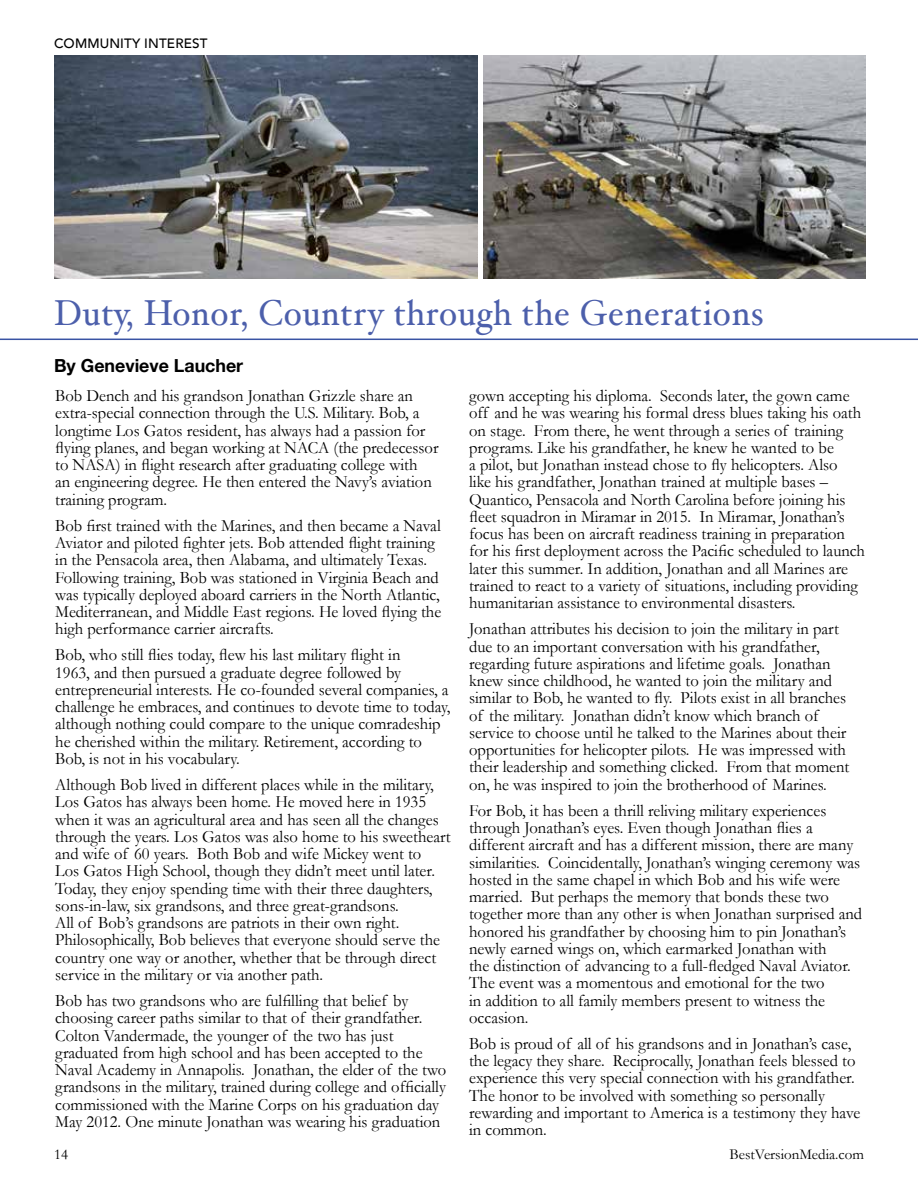
<style>
.page{position:relative;width:918px;height:1188px;background:#fff}
.page>*{position:absolute;margin:0;border:0;box-sizing:border-box;transform-origin:0 0}
.t1{font:36px "Hoefler Text";letter-spacing:.02em;color:#4c5fab;scale:.94 1}
.t2{font:700 18px "Helvetica Neue";color:#000}
.t3{font:17.25px/17.2px "Garamond";color:#000;scale:.96 1}
.t4{font:15px "Garamond";color:#000}
.t5{font:500 13.5px "Avenir";letter-spacing:.01em;color:#000}
</style>
<div class="page">
<hr style="left:0;top:339px;width:918px;height:1px;background:#3953a4">
<img style="left:54px;top:55px;width:423px;height:224px">
<img style="left:484px;top:55px;width:381px;height:224px">
<p class="t5" style="left:54px;top:31px;width:155px">COMMUNITY I NTEREST</p>
<h1 class="t1" style="left:54px;top:292px;width:757px">Duty, Honor, Country through the Generations</h1>
<p class="t2" style="left:54px;top:351px;width:191px">By Genevieve Laucher</p>
<p class="t3" style="left:55px;top:387px;width:401px">Bob Dench and his grandson Jonathan Grizzle share an extra-special connection through the U.S. Military. Bob, a longtime Los Gatos resident, has always had a passion for flying planes, and began working at NACA (the predecessor to NASA) in flight research after graduating college with<br>an engineering degree. He then entered the Navy’s aviation training program.</p>
<p class="t3" style="left:55px;top:517px;width:404px">Bob first trained with the Marines, and then became a Naval Aviator and piloted fighter jets. Bob attended flight training in the Pensacola area, then Alabama, and ultimately Texas.<br>Following training, Bob was stationed in Virginia Beach and was typically deployed aboard carriers in the North Atlantic, Mediterranean, and Middle East regions. He loved flying the high performance carrier aircrafts.</p>
<p class="t3" style="left:55px;top:646px;width:413px">Bob, who still flies today, flew his last military flight in<br>1963, and then pursued a graduate degree followed by entrepreneurial interests. He co-founded several companies, a challenge he embraces, and continues to devote time to today, although nothing could compare to the unique comradeship he cherished within the military. Retirement, according to Bob, is not in his vocabulary.</p>
<p class="t3" style="left:55px;top:776px;width:414px">Although Bob lived in different places while in the military, Los Gatos has always been home. He moved here in 1935 when it was an agricultural area and has seen all the changes through the years. Los Gatos was also home to his sweetheart and wife of 60 years. Both Bob and wife Mickey went to<br>Los Gatos High School, though they didn’t meet until later.<br>Today, they enjoy spending time with their three daughters, sons-in-law, six grandsons, and three great-grandsons.<br>All of Bob’s grandsons are patriots in their own right.<br>Philosophically, Bob believes that everyone should serve the country one way or another, whether that be through direct service in the military or via another path.</p>
<p class="t3" style="left:55px;top:992px;width:409px">Bob has two grandsons who are fulfilling that belief by choosing career paths similar to that of their grandfather.<br>Colton Vandermade, the younger of the two has just graduated from high school and has been accepted to the Naval Academy in Annapolis. Jonathan, the elder of the two grandsons in the military, trained during college and officially commissioned with the Marine Corps on his graduation day May 2012. One minute Jonathan was wearing his graduation</p>
<p class="t3" style="left:469px;top:387px;width:414px">gown accepting his diploma. Seconds later, the gown came off and he was wearing his formal dress blues taking his oath on stage. From there, he went through a series of training programs. Like his grandfather, he knew he wanted to be<br>a pilot, but Jonathan instead chose to fly helicopters. Also<br>like his grandfather, Jonathan trained at multiple bases – Quantico, Pensacola and North Carolina before joining his fleet squadron in Miramar in 2015. In Miramar, Jonathan’s focus has been on aircraft readiness training in preparation for his first deployment across the Pacific scheduled to launch later this summer. In addition, Jonathan and all Marines are trained to react to a variety of situations, including providing humanitarian assistance to environmental disasters.</p>
<p class="t3" style="left:469px;top:620px;width:398px">Jonathan attributes his decision to join the military in part due to an important conversation with his grandfather, regarding future aspirations and lifetime goals. Jonathan knew since childhood, he wanted to join the military and similar to Bob, he wanted to fly. Pilots exist in all branches of the military. Jonathan didn’t know which branch of service to choose until he talked to the Marines about their opportunities for helicopter pilots. He was impressed with their leadership and something clicked. From that moment on, he was inspired to join the brotherhood of Marines.</p>
<p class="t3" style="left:469px;top:802px;width:411px">For Bob, it has been a thrill reliving military experiences through Jonathan’s eyes. Even though Jonathan flies a different aircraft and has a different mission, there are many similarities. Coincidentally, Jonathan’s winging ceremony was hosted in the same chapel in which Bob and his wife were married. But perhaps the memory that bonds these two together more than any other is when Jonathan surprised and honored his grandfather by choosing him to pin Jonathan’s newly earned wings on, which earmarked Jonathan with<br>the distinction of advancing to a full-fledged Naval Aviator.<br>The event was a momentous and emotional for the two<br>in addition to all family members present to witness the occasion.</p>
<p class="t3" style="left:469px;top:1035px;width:409px">Bob is proud of all of his grandsons and in Jonathan’s case, the legacy they share. Reciprocally, Jonathan feels blessed to experience this very special connection with his grandfather.<br>The honor to be involved with something so personally rewarding and important to America is a testimony they have in common.</p>
<p class="t4" style="left:54px;top:1145px;width:16px">14</p>
<p class="t4" style="left:730px;top:1145px;width:136px">BestVersionMedia.com</p>
</div>
